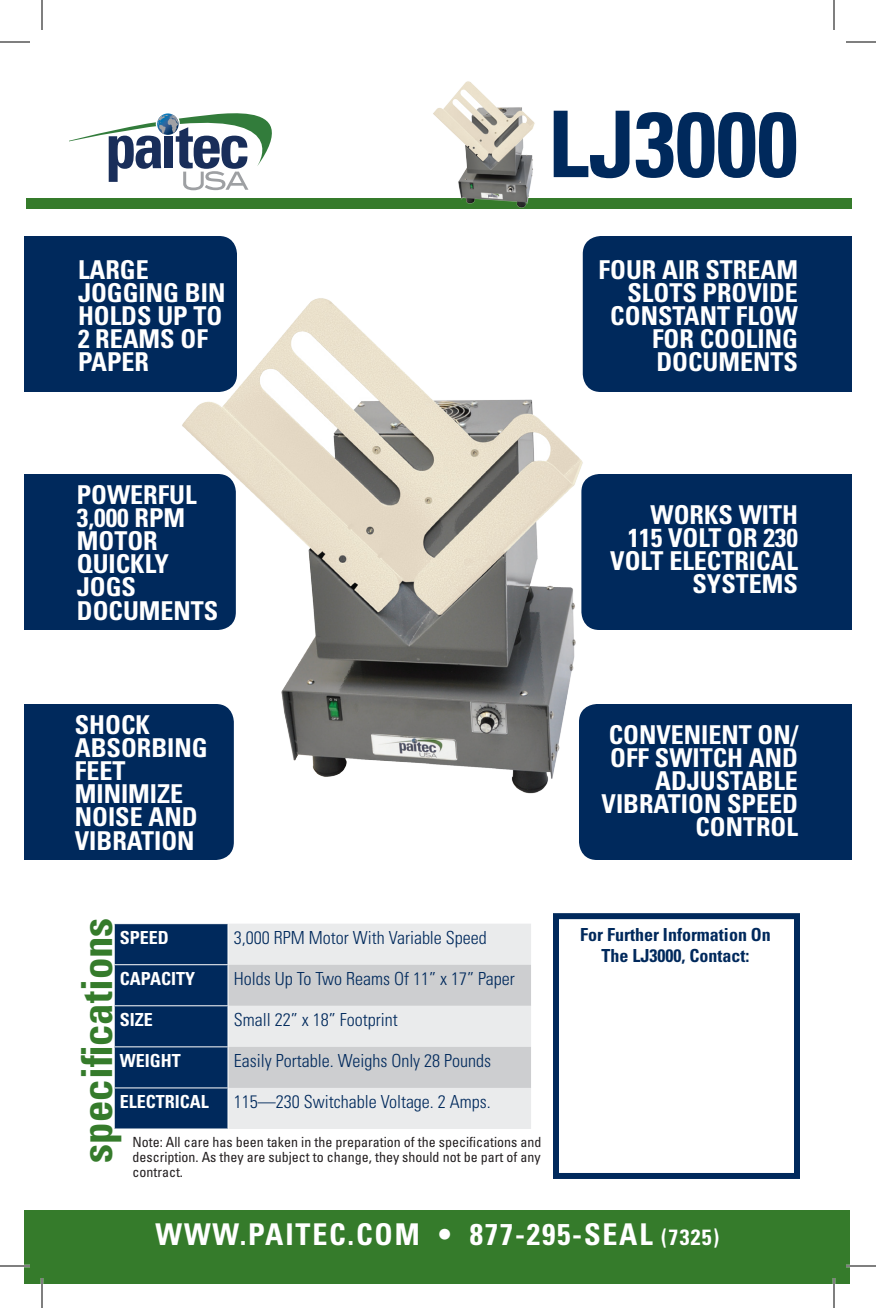
<style>
.page{position:relative;width:876px;height:1308px;background:#fff}
.page>*{position:absolute;margin:0;border:0;box-sizing:border-box;transform-origin:0 0}
.t1{font:700 condensed 92px "Univers";color:#00295c}
.t2{font:700 condensed 42.8px "Univers";color:#357b2b}
.t3{font:700 condensed 30px "Univers";letter-spacing:.06em;color:#fff}
.t4{font:700 condensed 26px/23.2px "Univers";color:#fff}
.t5{font:300 condensed 18px "Univers";color:#00295c}
.t6{font:700 condensed 18px/21.6px "Univers";color:#00295c;text-align:center}
.t7{font:700 condensed 18px "Univers";color:#fff}
.t8{font:condensed 14px/15px "Univers";color:#231f20;text-align:justify}
.s1{font-size:22px}
</style>
<div class="page">
<div style="left:583px;top:236px;width:269px;height:156px;background:#00295c"></div>
<div style="left:590px;top:474px;width:262px;height:156px;background:#00295c"></div>
<div style="left:579px;top:704px;width:273px;height:156px;background:#00295c"></div>
<div style="left:26px;top:198px;width:826px;height:11px;background:#357b2b"></div>
<svg style="left:70px;top:113px;width:202px;height:77px"></svg>
<div style="left:24px;top:1211px;width:826px;height:73px;background:#357b2b"></div>
<svg style="left:115px;top:924px;width:416px;height:205px;background:#a3afbd"></svg>
<hr style="left:228px;top:924px;width:1px;height:40px;background:#fff">
<hr style="left:114px;top:964px;width:115px;height:1px;background:#fff">
<hr style="left:228px;top:965px;width:1px;height:40px;background:#fff">
<hr style="left:114px;top:1005px;width:115px;height:1px;background:#fff">
<hr style="left:228px;top:1006px;width:1px;height:40px;background:#fff">
<hr style="left:114px;top:1046px;width:115px;height:1px;background:#fff">
<hr style="left:228px;top:1047px;width:1px;height:40px;background:#fff">
<hr style="left:114px;top:1087px;width:115px;height:1px;background:#fff">
<hr style="left:228px;top:1088px;width:1px;height:40px;background:#fff">
<hr style="left:114px;top:1128px;width:115px;height:2px;background:#fff">
<div style="left:553px;top:913px;width:247px;height:266px;border:6px solid #00295c"></div>
<img style="left:433px;top:81px;width:102px;height:127px">
<div style="left:24px;top:236px;width:213px;height:156px;background:#00295c"></div>
<img style="left:175px;top:286px;width:415px;height:512px">
<div style="left:24px;top:474px;width:212px;height:156px;background:#00295c"></div>
<div style="left:24px;top:704px;width:210px;height:156px;background:#00295c"></div>
<hr style="left:0;top:1265px;width:30px;height:2px;background:#fff">
<hr style="left:846px;top:1265px;width:30px;height:2px;background:#fff">
<hr style="left:41px;top:1278px;width:2px;height:30px;background:#fff">
<hr style="left:833px;top:1278px;width:2px;height:30px;background:#fff">
<hr style="left:0;top:42px;width:30px;height:1px;background:#000">
<hr style="left:846px;top:42px;width:30px;height:1px;background:#000">
<hr style="left:0;top:1266px;width:30px;height:1px;background:#000">
<hr style="left:846px;top:1266px;width:30px;height:1px;background:#000">
<hr style="left:42px;top:0;width:1px;height:30px;background:#000">
<hr style="left:42px;top:1278px;width:1px;height:30px;background:#000">
<hr style="left:834px;top:0;width:1px;height:30px;background:#000">
<hr style="left:834px;top:1278px;width:1px;height:30px;background:#000">
<p class="t4" style="left:78px;top:258px;width:149px">LARGE<br>JOGGING BIN<br>HOLDS</p>
<p class="t4" style="left:78px;top:304px;width:146px;text-indent:79px">UP TO<br>2 REAMS OF<br>PAPER</p>
<h1 class="t1" style="left:548px;top:88px;width:252px">LJ3000</h1>
<p class="t4" style="left:599px;top:258px;width:201px;text-align:right">FOUR AIR STREAM<br>SLOTS PROVIDE<br>CONSTANT FLOW<br>FOR COOLING<br>DOCUMENTS</p>
<p class="t4" style="left:77px;top:483px;width:140px">POWERFUL<br>3,000 RPM<br>MOTOR<br>QUICKLY<br>JOGS<br>DOCUMENTS</p>
<p class="t4" style="left:75px;top:713px;width:134px">SHOCK<br>ABSORBING<br>FEET<br>MINIMIZE<br>NOISE AND<br>VIBRATION</p>
<h2 class="t2" style="left:71px;top:1163px;width:247px;rotate:-90deg">SPECIFICATIONS</h2>
<p class="t7" style="left:120px;top:926px;width:49px">SPEED</p>
<p class="t5" style="left:234px;top:927px;width:255px">3,000 RPM Motor With Variable Speed</p>
<p class="t7" style="left:120px;top:967px;width:77px">CAPACITY</p>
<p class="t5" style="left:234px;top:968px;width:283px">Holds Up To Two Reams Of 11” x 17” Paper</p>
<p class="t7" style="left:120px;top:1008px;width:35px">SIZE</p>
<p class="t5" style="left:234px;top:1009px;width:165px">Small 22” x 18” Footprint</p>
<p class="t7" style="left:120px;top:1049px;width:59px">WEIGHT</p>
<p class="t5" style="left:234px;top:1050px;width:259px">Easily Portable. Weighs Only 28 Pounds</p>
<p class="t7" style="left:120px;top:1091px;width:88px">ELECTRICAL</p>
<p class="t5" style="left:234px;top:1091px;width:259px">115—230 Switchable Voltage. 2 Amps.</p>
<p class="t8" style="left:133px;top:1134px;width:411px">Note: All care has been taken in the preparation of the specifications and description. As they are subject to change, they should not be part of any contract.</p>
<p class="t4" style="left:610px;top:503px;width:189px;text-align:right">WORKS WITH<br>115 VOLT OR 230<br>VOLT ELECTRICAL<br>SYSTEMS</p>
<p class="t4" style="left:609px;top:723px;width:191px">CONVENIENT ON/</p>
<p class="t4" style="left:610px;top:746px;width:186px">OFF SWITCH AND</p>
<p class="t4" style="left:655px;top:769px;width:16px">ADJUS</p>
<p class="t4" style="left:602px;top:769px;width:198px;text-align:right">TABLE<br>VIBRATION SPEED<br>CONTROL</p>
<p class="t6" style="left:580px;top:923px;width:192px">FOR FURTHER INFORMATION ON<br>THE LJ3000, CONTACT:</p>
<p class="t3" style="left:156px;top:1216px;width:565px">WWW.PAITEC.COM • 877-295-SEAL <span class="s1">(7325)</span></p>
</div>
